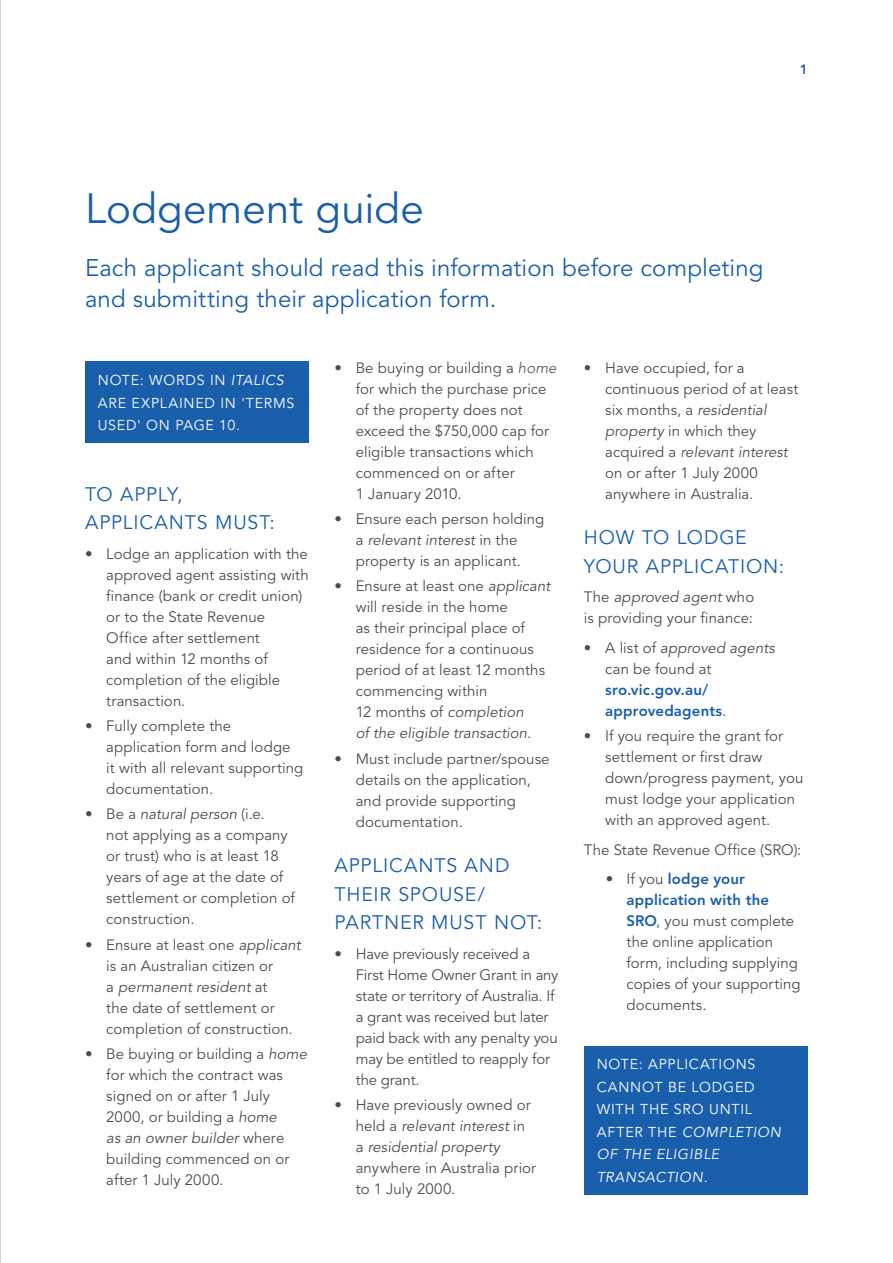
<style>
.page{position:relative;width:893px;height:1263px;background:#fff}
.page>*{position:absolute;margin:0;border:0;box-sizing:border-box;transform-origin:0 0}
.t1{font:42px "Avenir LT Std";letter-spacing:.005em;color:#1a5fab}
.t2{font:24px/31.5px "Avenir LT Std";letter-spacing:.005em;color:#1a5fab}
.t3{font:19.5px/28.5px "Avenir LT Std";letter-spacing:.045em;color:#1a5fab}
.t4{font:15px/21px "Avenir LT Std";letter-spacing:.005em;color:#4d4d4f}
.t5{font:800 15px/21px "Avenir LT Std";letter-spacing:.01em;color:#1a5fab}
.t6{font:14.25px/22.5px "Avenir LT Std";letter-spacing:.055em;color:#fff}
.t7{font:800 13.5px "Avenir LT Std";color:#1a5fab}
.s1{font-style:italic}
.s2{font-weight:400;color:#4d4d4f}
.s3{font-weight:400;font-style:italic;color:#4d4d4f}
.s4{font-weight:800;color:#1a5fab}
.s5{font-weight:300;font-style:italic}
</style>
<div class="page">
<div style="left:85px;top:361px;width:224px;height:82px;background:#1a5fab"></div>
<div style="left:584px;top:1046px;width:224px;height:148px;background:#1a5fab"></div>
<p class="t7" style="left:800px;top:61px;width:9px">1</p>
<h2 class="t1" style="left:85px;top:184px;width:340px">Lodgement guide</h2>
<p class="t2" style="left:85px;top:253px;width:680px">Each applicant should read this information before completing and submitting their application form.</p>
<p class="t4" style="left:605px;top:358px;width:195px;text-indent:-21px">• Have occupied, for a continuous period of at least six months, a <span class="s1">residential property</span> in which they acquired a <span class="s1">relevant interest </span>on or after 1 July 2000 anywhere in Australia.</p>
<h3 class="t3" style="left:584px;top:524px;width:202px">HOW TO LODGE<br>YOUR APPLICATION:</h3>
<p class="t4" style="left:584px;top:587px;width:172px">The <span class="s1">approved agent</span> who is providing your finance:</p>
<p class="t5" style="left:605px;top:637px;width:171px;text-indent:-21px"><span class="s2">• A list of</span> <span class="s3">approved agents </span><span class="s2">can be found at </span>sro.vic.gov.au/ approvedagents<span class="s2">.</span></p>
<p class="t4" style="left:605px;top:726px;width:200px;text-indent:-21px">• If you require the grant for settlement or first draw down/progress payment, you must lodge your application with an approved agent.</p>
<p class="t4" style="left:584px;top:839px;width:219px">The State Revenue Office (SRO):</p>
<p class="t4" style="left:626px;top:869px;width:176px;text-indent:-21px">• If you <span class="s4">lodge your application with the<br>SRO</span>, you must complete the online application form, including supplying copies of your supporting documents.</p>
<p class="t4" style="left:356px;top:358px;width:202px;text-indent:-21px">• Be buying or building a <span class="s5">home </span>for which the purchase price of the property does not exceed the $750,000 cap for eligible transactions which commenced on or after<br>1 January 2010.</p>
<p class="t4" style="left:334px;top:509px;width:211px;text-align:center">• Ensure each person holding a <span class="s1">relevant interest</span> in the property is an applicant.</p>
<p class="t4" style="left:356px;top:576px;width:196px;text-indent:-21px">• Ensure at least one <span class="s1">applicant </span>will reside in the home<br>as their principal place of residence for a continuous period of at least 12 months commencing within<br>12 months of <span class="s1">completion<br>of the eligible transaction</span>.</p>
<p class="t4" style="left:356px;top:748px;width:195px;text-indent:-21px">• Must include partner/spouse details on the application, and provide supporting documentation.</p>
<h3 class="t3" style="left:334px;top:852px;width:209px">APPLICANTS AND<br>THEIR SPOUSE/<br>PARTNER MUST NOT:</h3>
<p class="t4" style="left:356px;top:943px;width:204px;text-indent:-21px">• Have previously received a<br>First Home Owner Grant in any state or territory of Australia. If a grant was received but later paid back with any penalty you may be entitled to reapply for the grant.</p>
<p class="t4" style="left:356px;top:1095px;width:182px;text-indent:-21px">• Have previously owned or held a <span class="s1">relevant interest</span> in a <span class="s1">residential property </span>anywhere in Australia prior to 1 July 2000.</p>
<p class="t6" style="left:98px;top:369px;width:198px">NOTE: WORDS IN <span class="s1">ITALICS<br></span>ARE EXPLAINED IN 'TERMS<br>USED' ON PAGE 10.</p>
<h3 class="t3" style="left:85px;top:480px;width:191px">TO APPLY,<br>APPLICANTS MUST:</h3>
<p class="t4" style="left:106px;top:543px;width:204px;text-indent:-21px">• Lodge an application with the approved agent assisting with finance (bank or credit union) or to the State Revenue<br>Office after settlement<br>and within 12 months of completion of the eligible transaction.</p>
<p class="t4" style="left:106px;top:716px;width:198px;text-indent:-21px">• Fully complete the application form and lodge<br>it with all relevant supporting documentation.</p>
<p class="t4" style="left:106px;top:804px;width:190px;text-indent:-21px">• Be a <span class="s1">natural person</span> (i.e.<br>not applying as a company or trust) who is at least 18 years of age at the date of settlement or completion of construction.</p>
<p class="t4" style="left:106px;top:934px;width:196px;text-indent:-21px">• Ensure at least one <span class="s1">applicant </span>is an Australian citizen or<br>a <span class="s1">permanent resident</span> at<br>the date of settlement or completion of construction.</p>
<p class="t4" style="left:106px;top:1043px;width:202px;text-indent:-21px">• Be buying or building a <span class="s1">home </span>for which the contract was signed on or after 1 July<br>2000, or building a <span class="s1">home<br>as an owner builder</span> where building commenced on or after 1 July 2000.</p>
<p class="t6" style="left:597px;top:1053px;width:186px">NOTE: APPLICATIONS<br>CANNOT BE LODGED<br>WITH THE SRO UNTIL<br>AFTER THE <span class="s1">COMPLETION<br>OF THE ELIGIBLE<br>TRANSACTION</span>.</p>
</div>
